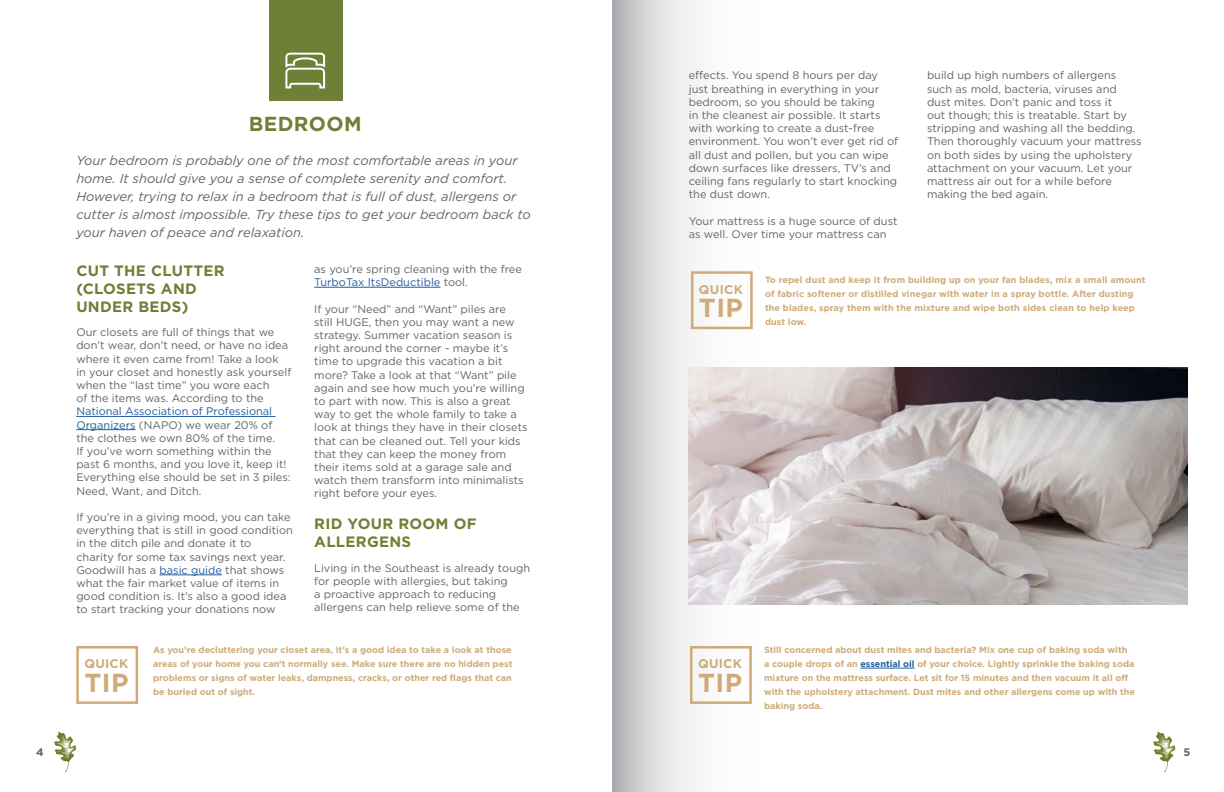
<style>
.page{position:relative;width:1224px;height:792px;background:#fff}
.page>*{position:absolute;margin:0;border:0;box-sizing:border-box;transform-origin:0 0}
.t1{font:700 26.1px "Gotham";letter-spacing:.02em;color:#cfab7a}
.t2{font:700 20.2px "Gotham";letter-spacing:.02em;color:#6e7f36}
.t3{font:700 15px/18px "Gotham";letter-spacing:.02em;color:#6e7f36}
.t4{font:italic 13px/18px "Gotham";color:#636466}
.t5{font:700 12.6px "Gotham";letter-spacing:.02em;color:#cfab7a}
.t6{font:11px/13.2px "Gotham";color:#636466}
.t7{font:700 11px "Gotham";color:#636466}
.t8{font:700 9px/14px "Gotham";color:#cfab7a}
.s1{color:#215e9e}
</style>
<div class="page">
<div style="left:269px;top:0;width:74px;height:101px;background:#6e7f36"></div>
<svg style="left:612px;top:0;width:215px;height:792px"></svg>
<hr style="left:860px;top:668px;width:55px;height:1px;background:#215e9e">
<div style="left:691px;top:271px;width:62px;height:58px;border:3px solid #cfab7a"></div>
<div style="left:690px;top:646px;width:62px;height:58px;border:3px solid #cfab7a"></div>
<img style="left:689px;top:367px;width:499px;height:237px">
<hr style="left:76px;top:416px;width:200px;height:1px;background:#215e9e">
<hr style="left:76px;top:429px;width:60px;height:1px;background:#215e9e">
<hr style="left:160px;top:575px;width:62px;height:1px;background:#215e9e">
<hr style="left:314px;top:287px;width:126px;height:1px;background:#215e9e">
<div style="left:76px;top:646px;width:62px;height:58px;border:3px solid #cfab7a"></div>
<svg style="left:285px;top:52px;width:41px;height:37px"></svg>
<svg style="left:1153px;top:731px;width:22px;height:41px"></svg>
<svg style="left:53px;top:731px;width:23px;height:41px"></svg>
<h2 class="t2" style="left:249px;top:112px;width:115px">BEDROOM</h2>
<p class="t4" style="left:76px;top:151px;width:456px">Your bedroom is probably one of the most comfortable areas in your home. It should give you a sense of complete serenity and comfort.<br>However, trying to relax in a bedroom that is full of dust, allergens or cutter is almost impossible. Try these tips to get your bedroom back to your haven of peace and relaxation.</p>
<h3 class="t3" style="left:76px;top:262px;width:150px">CUT THE CLUTTER (CLOSETS AND<br>UNDER BEDS)</h3>
<p class="t6" style="left:76px;top:325px;width:217px">Our closets are full of things that we don’t wear, don’t need, or have no idea where it even came from! Take a look<br>in your closet and honestly ask yourself when the “last time” you wore each<br>of the items was. According to the</p>
<p class="t6" style="left:76px;top:405px;width:216px"><span class="s1">National Association of Professional Organizers</span> (NAPO) we wear 20% of the clothes we own 80% of the time.<br>If you’ve worn something within the past 6 months, and you love it, keep it!<br>Everything else should be set in 3 piles:<br>Need, Want, and Ditch.</p>
<p class="t6" style="left:76px;top:510px;width:218px">If you’re in a giving mood, you can take everything that is still in good condition in the ditch pile and donate it to<br>charity for some tax savings next year.<br>Goodwill has a <span class="s1">basic guide</span> that shows what the fair market value of items in good condition is. It’s also a good idea to start tracking your donations now</p>
<p class="t6" style="left:314px;top:262px;width:209px">as you’re spring cleaning with the free<br><span class="s1">TurboTax ItsDeductible</span> tool.</p>
<p class="t6" style="left:314px;top:302px;width:215px">If your “Need” and “Want” piles are<br>still HUGE, then you may want a new strategy. Summer vacation season is right around the corner - maybe it’s time to upgrade this vacation a bit more? Take a look at that “Want” pile again and see how much you’re willing to part with now. This is also a great way to get the whole family to take a look at things they have in their closets that can be cleaned out. Tell your kids that they can keep the money from their items sold at a garage sale and watch them transform into minimalists right before your eyes.</p>
<h3 class="t3" style="left:314px;top:514px;width:164px">RID YOUR ROOM OF<br>ALLERGENS</h3>
<p class="t6" style="left:314px;top:561px;width:217px">Living in the Southeast is already tough for people with allergies, but taking<br>a proactive approach to reducing allergens can help relieve some of the</p>
<p class="t5" style="left:84px;top:656px;width:45px">QUICK</p>
<h1 class="t1" style="left:84px;top:667px;width:46px">TIP</h1>
<p class="t8" style="left:153px;top:643px;width:361px;text-align:justify">As you’re decluttering your closet area, it’s a good idea to take a look at those areas of your home you can’t normally see. Make sure there are no hidden pest problems or signs of water leaks, dampness, cracks, or other red flags that can be buried out of sight.</p>
<p class="t6" style="left:689px;top:69px;width:211px">effects. You spend 8 hours per day just breathing in everything in your bedroom, so you should be taking<br>in the cleanest air possible. It starts with working to create a dust-free environment. You won’t ever get rid of all dust and pollen, but you can wipe down surfaces like dressers, TV’s and ceiling fans regularly to start knocking the dust down.</p>
<p class="t6" style="left:689px;top:214px;width:210px">Your mattress is a huge source of dust as well. Over time your mattress can</p>
<p class="t6" style="left:927px;top:69px;width:216px">build up high numbers of allergens such as mold, bacteria, viruses and dust mites. Don’t panic and toss it<br>out though; this is treatable. Start by stripping and washing all the bedding.<br>Then thoroughly vacuum your mattress on both sides by using the upholstery attachment on your vacuum. Let your mattress air out for a while before making the bed again.</p>
<p class="t5" style="left:699px;top:281px;width:45px">QUICK</p>
<h1 class="t1" style="left:699px;top:292px;width:46px">TIP</h1>
<p class="t8" style="left:765px;top:273px;width:382px">To repel dust and keep it from building up on your fan blades, mix a small amount of fabric softener or distilled vinegar with water in a spray bottle. After dusting the blades, spray them with the mixture and wipe both sides clean to help keep dust low.</p>
<p class="t5" style="left:698px;top:656px;width:45px">QUICK</p>
<h1 class="t1" style="left:698px;top:667px;width:46px">TIP</h1>
<p class="t8" style="left:764px;top:643px;width:372px">Still concerned about dust mites and bacteria? Mix one cup of baking soda with<br>a couple drops of an <span class="s1">essential oil</span> of your choice. Lightly sprinkle the baking soda mixture on the mattress surface. Let sit for 15 minutes and then vacuum it all off with the upholstery attachment. Dust mites and other allergens come up with the baking soda.</p>
<p class="t7" style="left:36px;top:745px;width:9px">4</p>
<p class="t7" style="left:1183px;top:745px;width:8px">5</p>
</div>
